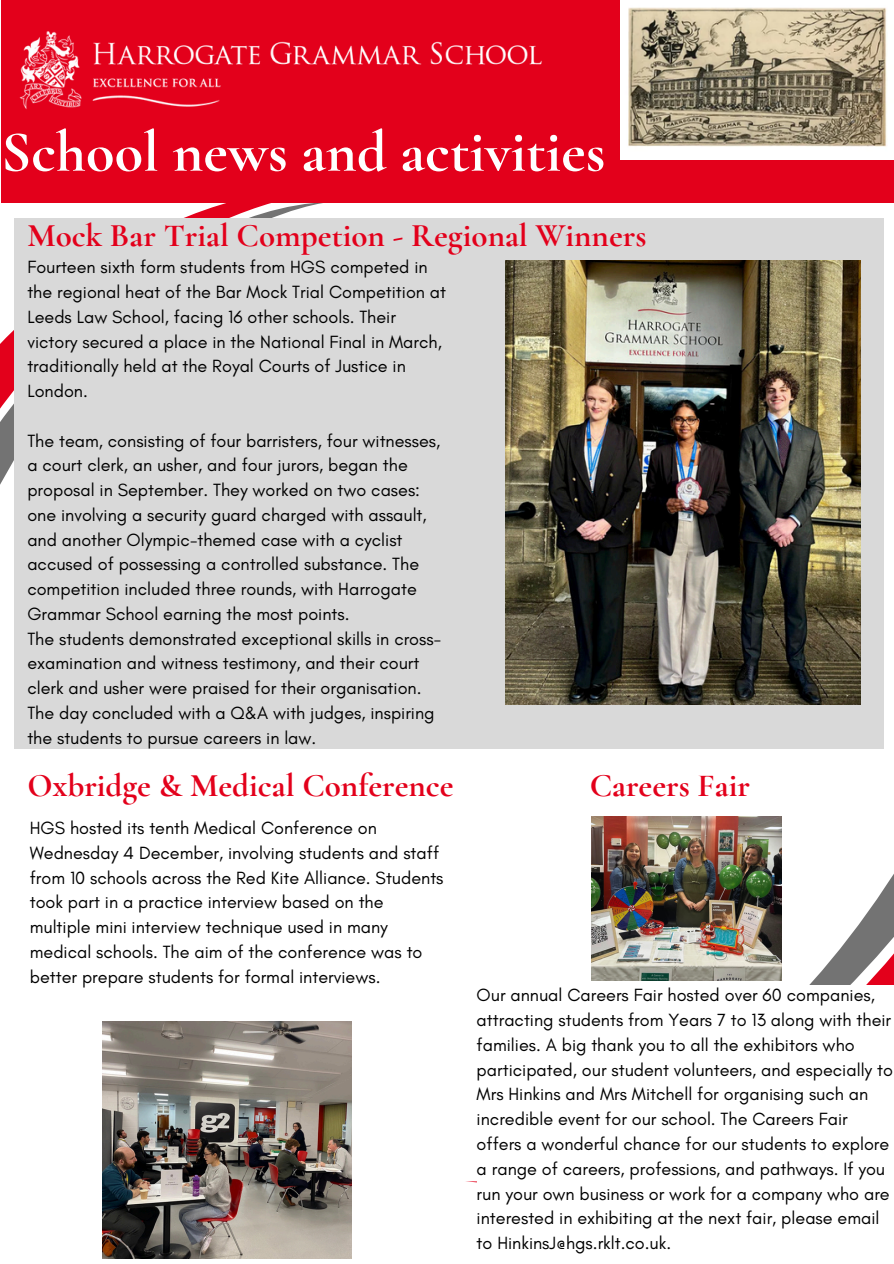
<style>
.page{position:relative;width:894px;height:1264px;background:#fff}
.page>*{position:absolute;margin:0;border:0;box-sizing:border-box;transform-origin:0 0}
.t1{font:700 58.5px "Cormorant Garamond";color:#fff}
.t2{font:700 33px "Cormorant Garamond";color:#e3001b}
.t3{font:18px/24.8px "Glacial Indifference";color:#000}
</style>
<div class="page">
<svg style="left:0;top:203px;width:323px;height:282px"></svg>
<div style="left:1px;top:0;width:892px;height:203px;background:#e3001b"></div>
<div style="left:14px;top:218px;width:869px;height:530px;background:#d9d9d9"></div>
<img style="left:19px;top:31px;width:523px;height:78px">
<img style="left:103px;top:1021px;width:248px;height:237px">
<img style="left:505px;top:260px;width:354px;height:444px">
<img style="left:466px;top:816px;width:427px;height:367px">
<div style="left:477px;top:985px;width:416px;height:278px;background:#fff"></div>
<img style="left:620px;top:0;width:273px;height:160px">
<p class="t1" style="left:1px;top:117px;width:605px">School news and activities</p>
<p class="t2" style="left:27px;top:216px;width:620px">Mock Bar Trial Competion - Regional Winners</p>
<p class="t3" style="left:27px;top:254px;width:420px">Fourteen sixth form students from HGS competed in the regional heat of the Bar Mock Trial Competition at Leeds Law School, facing 16 other schools. Their victory secured a place in the National Final in March, traditionally held at the Royal Courts of Justice in London.</p>
<p class="t3" style="left:27px;top:428px;width:414px">The team, consisting of four barristers, four witnesses, a court clerk, an usher, and four jurors, began the proposal in September. They worked on two cases: one involving a security guard charged with assault, and another Olympic-themed case with a cyclist accused of possessing a controlled substance. The competition included three rounds, with Harrogate Grammar School earning the most points.</p>
<h1 class="t3" style="left:27px;top:626px;width:415px">The students demonstrated exceptional skills in cross&shy;examination and witness testimony, and their court clerk and usher were praised for their organisation.<br>The day concluded with a Q&amp;A with judges, inspiring the students to pursue careers in law.</h1>
<p class="t2" style="left:27px;top:765px;width:427px">Oxbridge &amp; Medical Conference</p>
<h2 class="t3" style="left:30px;top:815px;width:415px">HGS hosted its tenth Medical Conference on Wednesday 4 December, involving students and staff from 10 schools across the Red Kite Alliance. Students took part in a practice interview based on the multiple mini interview technique used in many medical schools. The aim of the conference was to better prepare students for formal interviews.</h2>
<p class="t2" style="left:589px;top:765px;width:162px">Careers Fair</p>
<p class="t3" style="left:476px;top:982px;width:417px">Our annual Careers Fair hosted over 60 companies, attracting students from Years 7 to 13 along with their families. A big thank you to all the exhibitors who participated, our student volunteers, and especially to Mrs Hinkins and Mrs Mitchell for organising such an incredible event for our school. The Careers Fair offers a wonderful chance for our students to explore a range of careers, professions, and pathways. If you run your own business or work for a company who are interested in exhibiting at the next fair, please email to HinkinsJ@hgs.rklt.co.uk.</p>
</div>
